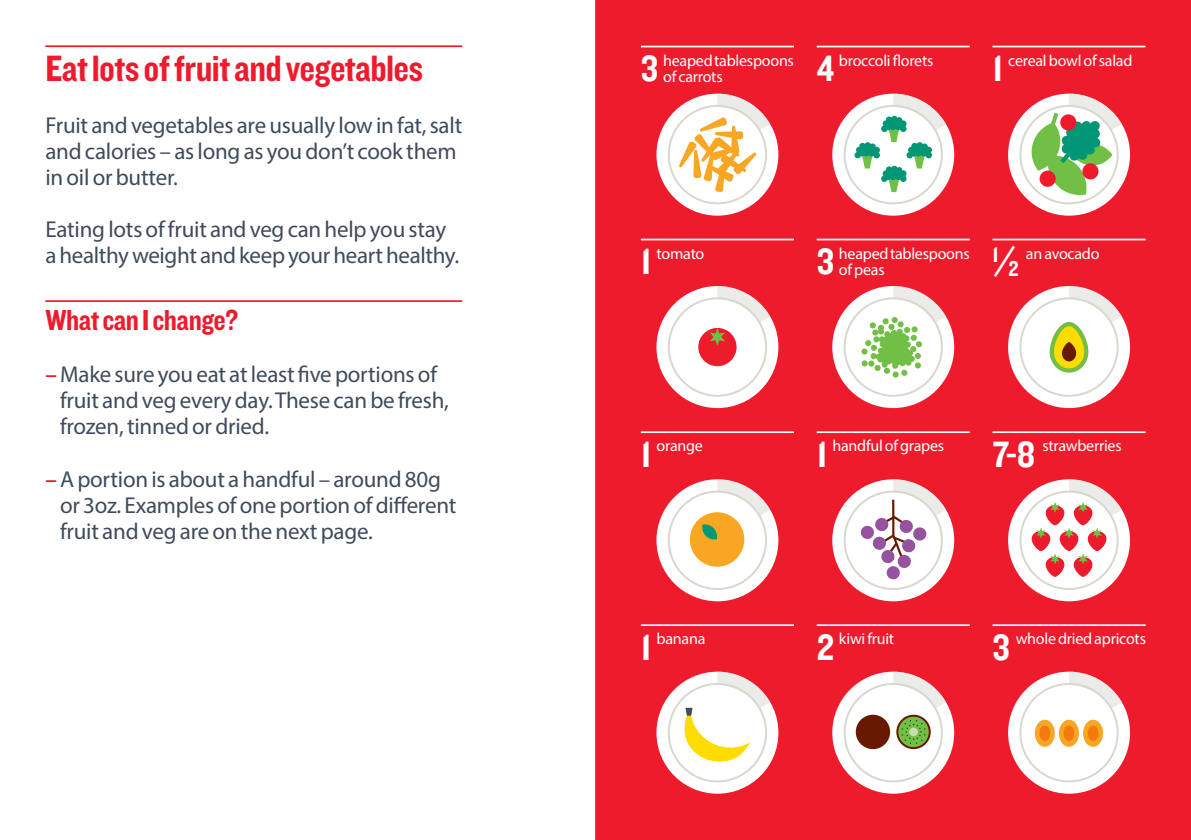
<style>
.page{position:relative;width:1191px;height:840px;background:#fff}
.page>*{position:absolute;margin:0;border:0;box-sizing:border-box;transform-origin:0 0}
.Heading{font:38px "Knockout 50 Welterweight";letter-spacing:-.015em;color:#ee1b2d}
.Heading-2{font:38px "Knockout 50 Welterweight";color:#fff}
.SUBS{font:30px "Knockout 50 Welterweight";letter-spacing:-.015em;color:#ee1b2d}
.Body{font:23px/26px "Myriad Pro";letter-spacing:-.01em;color:#404b5c}
.Heading-3{font:22.2px "Knockout 50 Welterweight";color:#fff}
.Heading-4{font:16px/16.4px "Myriad Pro";letter-spacing:-.015em;color:#fff}
.s1{font-weight:600;color:#ee1b2d}
.s2{font-size:38px}
</style>
<div class="page">
<div style="left:595px;top:0;width:596px;height:839px;background:#ee1b2d"></div>
<div style="left:656px;top:94px;width:122px;height:121px;background:#fff;border-radius:50%"></div>
<div style="left:656px;top:479px;width:122px;height:122px;background:#fff;border-radius:50%"></div>
<div style="left:656px;top:286px;width:122px;height:122px;background:#fff;border-radius:50%"></div>
<div style="left:656px;top:671px;width:122px;height:122px;background:#fff;border-radius:50%"></div>
<hr style="left:992px;top:46px;width:153px;height:1px;background:#fff">
<hr style="left:992px;top:431px;width:153px;height:2px;background:#fff">
<hr style="left:992px;top:624px;width:153px;height:1px;background:#fff">
<hr style="left:992px;top:238px;width:153px;height:2px;background:#fff">
<hr style="left:45px;top:45px;width:417px;height:2px;background:#ee1b2d">
<hr style="left:45px;top:300px;width:417px;height:2px;background:#ee1b2d">
<hr style="left:641px;top:46px;width:153px;height:1px;background:#fff">
<hr style="left:641px;top:238px;width:153px;height:2px;background:#fff">
<div style="left:832px;top:94px;width:122px;height:121px;background:#fff;border-radius:50%"></div>
<div style="left:832px;top:479px;width:122px;height:122px;background:#fff;border-radius:50%"></div>
<div style="left:832px;top:286px;width:122px;height:122px;background:#fff;border-radius:50%"></div>
<div style="left:832px;top:671px;width:122px;height:122px;background:#fff;border-radius:50%"></div>
<div style="left:1008px;top:94px;width:122px;height:121px;background:#fff;border-radius:50%"></div>
<div style="left:1008px;top:479px;width:122px;height:122px;background:#fff;border-radius:50%"></div>
<div style="left:1008px;top:286px;width:122px;height:122px;background:#fff;border-radius:50%"></div>
<div style="left:1008px;top:671px;width:122px;height:122px;background:#fff;border-radius:50%"></div>
<svg style="left:1068px;top:671px;width:53px;height:62px"></svg>
<div style="left:1019px;top:682px;width:99px;height:100px;border:2px solid #d8d8cf;border-radius:50%"></div>
<hr style="left:641px;top:431px;width:153px;height:2px;background:#fff">
<hr style="left:641px;top:624px;width:153px;height:1px;background:#fff">
<hr style="left:816px;top:46px;width:153px;height:1px;background:#fff">
<hr style="left:816px;top:238px;width:153px;height:2px;background:#fff">
<hr style="left:816px;top:431px;width:153px;height:2px;background:#fff">
<hr style="left:816px;top:624px;width:153px;height:1px;background:#fff">
<svg style="left:682px;top:671px;width:88px;height:95px"></svg>
<svg style="left:857px;top:740px;width:28px;height:7px"></svg>
<div style="left:855px;top:714px;width:35px;height:34px;background:#671a00;border-radius:50%"></div>
<svg style="left:896px;top:714px;width:34px;height:34px"></svg>
<div style="left:898px;top:716px;width:30px;height:30px;background:#71bf44;border-radius:50%"></div>
<svg style="left:1031px;top:479px;width:90px;height:97px"></svg>
<div style="left:698px;top:328px;width:38px;height:38px;background:#ee1b2d;border-radius:50%"></div>
<svg style="left:709px;top:286px;width:61px;height:61px"></svg>
<svg style="left:1049px;top:286px;width:72px;height:86px"></svg>
<div style="left:873px;top:152px;width:7px;height:6px;background:#009776;border-radius:50%"></div>
<div style="left:868px;top:150px;width:7px;height:6px;background:#009776;border-radius:50%"></div>
<svg style="left:856px;top:143px;width:18px;height:25px"></svg>
<div style="left:858px;top:150px;width:7px;height:6px;background:#009776;border-radius:50%"></div>
<div style="left:873px;top:147px;width:7px;height:6px;background:#009776;border-radius:50%"></div>
<div style="left:869px;top:143px;width:6px;height:7px;background:#009776;border-radius:50%"></div>
<div style="left:881px;top:125px;width:6px;height:7px;background:#009776;border-radius:50%"></div>
<svg style="left:882px;top:120px;width:7px;height:7px"></svg>
<div style="left:881px;top:175px;width:6px;height:7px;background:#009776;border-radius:50%"></div>
<svg style="left:882px;top:170px;width:7px;height:7px"></svg>
<svg style="left:885px;top:94px;width:61px;height:98px"></svg>
<svg style="left:860px;top:479px;width:86px;height:100px"></svg>
<svg style="left:892px;top:671px;width:54px;height:72px"></svg>
<svg style="left:1029px;top:94px;width:92px;height:102px"></svg>
<div style="left:1060px;top:114px;width:16px;height:16px;background:#ee1b2d;border-radius:50%"></div>
<svg style="left:1083px;top:719px;width:20px;height:27px"></svg>
<svg style="left:1087px;top:725px;width:11px;height:15px"></svg>
<div style="left:1059px;top:719px;width:20px;height:27px;background:#f9a625;border-radius:50%"></div>
<svg style="left:1063px;top:725px;width:11px;height:15px"></svg>
<svg style="left:1034px;top:719px;width:20px;height:27px"></svg>
<div style="left:1039px;top:725px;width:11px;height:15px;background:#f47a0d;border-radius:50%"></div>
<svg style="left:861px;top:286px;width:85px;height:92px"></svg>
<div style="left:690px;top:512px;width:54px;height:54px;background:#f9a625;border-radius:50%"></div>
<svg style="left:679px;top:94px;width:91px;height:98px"></svg>
<svg style="left:701px;top:479px;width:69px;height:61px"></svg>
<hr style="left:595px;top:0;width:1px;height:839px;background:#96519f">
<p class="Heading" style="left:45px;top:43px;width:379px">Eat lots of fruit and vegetables</p>
<p class="Body" style="left:45px;top:112px;width:418px">Fruit and vegetables are usually low in fat, salt and calories – as long as you don’t cook them in oil or butter.</p>
<p class="Body" style="left:45px;top:216px;width:415px">Eating lots of fruit and veg can help you stay a healthy weight and keep your heart healthy.</p>
<p class="SUBS" style="left:45px;top:300px;width:194px">What can I change?</p>
<p class="Body" style="left:60px;top:361px;width:390px;text-indent:-15px"><span class="s1">–</span> Make sure you eat at least five portions of fruit and veg every day. These can be fresh, frozen, tinned or dried.</p>
<p class="Body" style="left:60px;top:465px;width:398px;text-indent:-15px"><span class="s1">–</span>A portion is about a handful – around 80g or 3oz. Examples of one portion of different fruit and veg are on the next page.</p>
<p class="Heading-4" style="left:839px;top:52px;width:96px">broccoli florets</p>
<p class="Heading-4" style="left:1008px;top:52px;width:126px">cereal bowl of salad</p>
<p class="Heading-4" style="left:663px;top:52px;width:132px">heaped tablespoons of carrots</p>
<p class="Heading-2" style="left:816px;top:44px;width:19px">4</p>
<p class="Heading-2" style="left:641px;top:44px;width:19px">3</p>
<p class="Heading-2" style="left:992px;top:44px;width:12px">1</p>
<p class="Heading-2" style="left:641px;top:236px;width:12px">1</p>
<p class="Heading-4" style="left:656px;top:245px;width:49px">tomato</p>
<p class="Heading-3" style="left:992px;top:246px;width:28px">1 <span class="s2">⁄</span>2</p>
<p class="Heading-4" style="left:839px;top:245px;width:132px">heaped tablespoons of peas</p>
<p class="Heading-4" style="left:1026px;top:245px;width:75px">an avocado</p>
<p class="Heading-2" style="left:816px;top:236px;width:19px">3</p>
<p class="Heading-2" style="left:641px;top:429px;width:12px">1</p>
<p class="Heading-4" style="left:656px;top:437px;width:48px">orange</p>
<p class="Heading-2" style="left:816px;top:429px;width:12px">1</p>
<p class="Heading-4" style="left:832px;top:437px;width:113px">handful of grapes</p>
<p class="Heading-2" style="left:992px;top:429px;width:44px">7-8</p>
<p class="Heading-4" style="left:1042px;top:437px;width:81px">strawberries</p>
<p class="Heading-2" style="left:641px;top:622px;width:12px">1</p>
<p class="Heading-4" style="left:656px;top:630px;width:50px">banana</p>
<p class="Heading-4" style="left:839px;top:630px;width:57px">kiwi fruit</p>
<p class="Heading-2" style="left:816px;top:622px;width:19px">2</p>
<p class="Heading-4" style="left:1015px;top:630px;width:132px">whole dried apricots</p>
<p class="Heading-2" style="left:992px;top:622px;width:19px">3</p>
</div>
